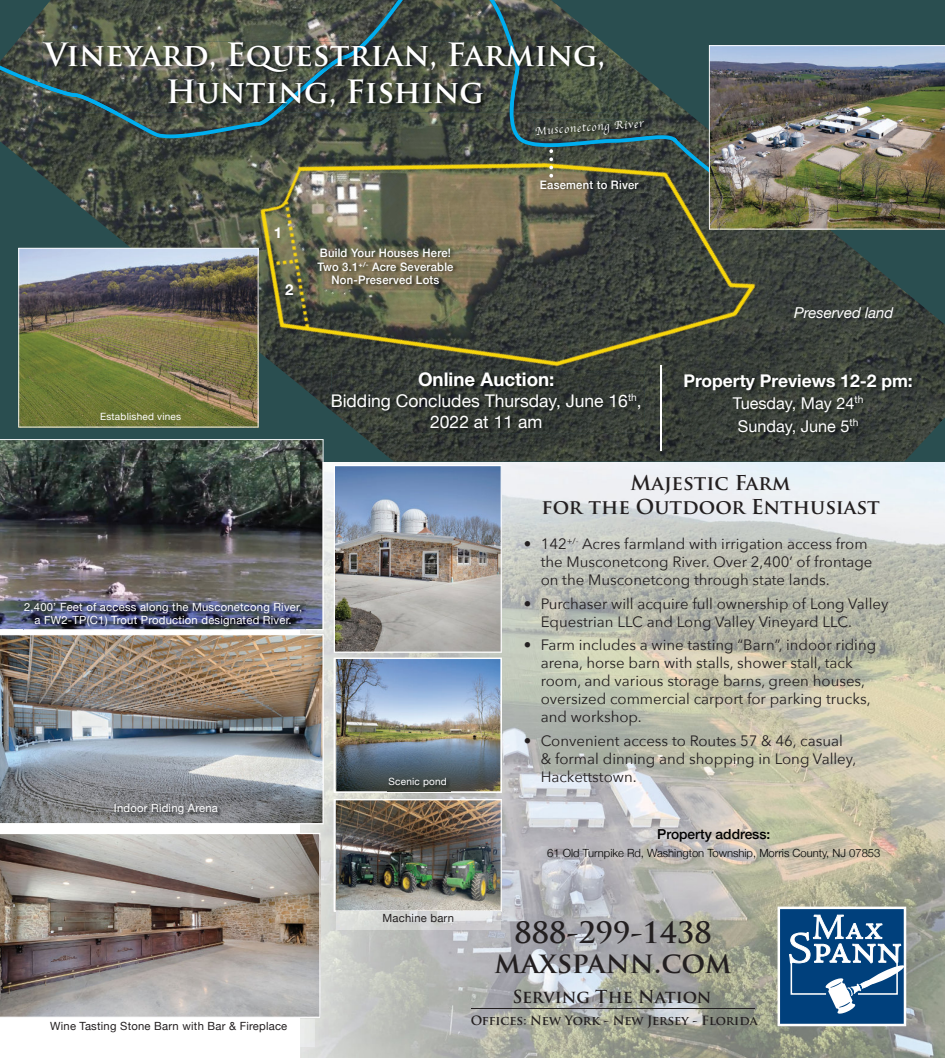
<style>
.page{position:relative;width:945px;height:1058px;background:#fff}
.page>*{position:absolute;margin:0;border:0;box-sizing:border-box;transform-origin:0 0}
.t1{font:700 31.25px/37.5px "Trajan Pro";color:#fff;text-align:center}
.t2{font:700 28.75px/30px "Trajan Pro";color:#231f20;text-align:center}
.t3{font:700 20px/24px "Trajan Pro";color:#231f20;text-align:center}
.t4{font:700 18.75px "Helvetica Neue";color:#fff}
.t5{font:17.5px/21.2px "Helvetica Neue";color:#fff;text-align:center}
.t6{font:700 17.5px "Helvetica Neue";color:#fff}
.t7{font:700 17.5px "Trajan Pro";letter-spacing:-.01em;color:#231f20}
.t8{font:16.25px/22.5px "Helvetica Neue";color:#fff;text-align:center}
.t9{font:15px/18px "Avenir Next";color:#231f20}
.t10{font:italic 15px "Helvetica Neue";color:#fff}
.t11{font:700 15px "Helvetica Neue";color:#fff}
.t12{font:500 13.75px "Helvetica Neue";color:#000}
.t13{font:700 12.5px "Trajan Pro";letter-spacing:-.02em;color:#231f20}
.t14{font:500 11.75px/13.5px "Helvetica Neue";letter-spacing:.02em;color:#fff;text-align:center;scale:.96 1}
.t15{font:11.75px "Apple Chancery";color:#fff;scale:.96 1}
.t16{font:11.25px/13.5px "Helvetica Neue";letter-spacing:.02em;color:#fff;text-align:center}
.t17{font:300 11.25px "Helvetica Neue";color:#000}
.t18{font:11.25px "Helvetica Neue";letter-spacing:.02em;color:#231f20}
.t19{font:10px "Helvetica Neue";letter-spacing:.02em;color:#fff}
</style>
<div class="page">
<img style="left:300px;top:461px;width:645px;height:212px">
<img style="left:300px;top:673px;width:42px;height:385px">
<img style="left:472px;top:673px;width:473px;height:385px">
<img style="left:342px;top:793px;width:130px;height:265px">
<img style="left:0;top:0;width:945px;height:461px">
<img style="left:0;top:634px;width:324px;height:190px">
<svg style="left:0;top:832px;width:321px;height:185px;background:#9c938e"></svg>
<svg style="left:0;top:439px;width:324px;height:191px;background:#4e504f"></svg>
<img style="left:336px;top:911px;width:165px;height:18px">
<img style="left:334px;top:799px;width:168px;height:112px">
<img style="left:334px;top:465px;width:168px;height:327px">
<img style="left:18px;top:248px;width:241px;height:179px">
<svg style="left:0;top:0;width:833px;height:218px;background:#49564b"></svg>
<img style="left:709px;top:45px;width:236px;height:184px">
<hr style="left:472px;top:1007px;width:283px;height:1px;background:#231f20">
<svg style="left:778px;top:906px;width:128px;height:120px"></svg>
<img style="left:114px;top:803px;width:108px;height:16px">
<img style="left:24px;top:602px;width:276px;height:27px">
<img style="left:300px;top:602px;width:6px;height:27px">
<img style="left:24px;top:629px;width:282px;height:1px">
<img style="left:388px;top:777px;width:63px;height:14px">
<img style="left:317px;top:248px;width:141px;height:40px">
<img style="left:540px;top:179px;width:103px;height:14px">
<img style="left:535px;top:120px;width:113px;height:19px">
<img style="left:618px;top:136px;width:30px;height:3px">
<img style="left:300px;top:1019px;width:15px;height:27px">
<img style="left:684px;top:374px;width:233px;height:65px">
<img style="left:332px;top:372px;width:313px;height:61px">
<img style="left:519px;top:41px;width:89px;height:71px">
<img style="left:42px;top:41px;width:477px;height:71px">
<hr style="left:661px;top:365px;width:1px;height:85px;background:#fff">
<svg style="left:549px;top:149px;width:4px;height:29px"></svg>
<h1 class="t1" style="left:45px;top:36px;width:562px">Vineyard, Equestrian, Farming,<br>Hunting, Fishing</h1>
<p class="t15" style="left:535px;top:122px;width:114px;rotate:-4deg">Musconetcong River</p>
<p class="t11" style="left:274px;top:221px;width:10px">1</p>
<p class="t11" style="left:285px;top:277px;width:10px">2</p>
<p class="t14" style="left:317px;top:245px;width:143px">Build Your Houses Here!<br>Two 3.1<sup>+/-</sup> Acre Severable<br>Non-Preserved Lots</p>
<p class="t14" style="left:540px;top:177px;width:104px">Easement to River</p>
<p class="t10" style="left:794px;top:302px;width:101px">Preserved land</p>
<p class="t19" style="left:100px;top:409px;width:82px">Established vines</p>
<p class="t16" style="left:24px;top:600px;width:280px">2,400’ Feet of access along the Musconetcong River, a FW2-TP(C1) Trout Production designated River.</p>
<p class="t16" style="left:114px;top:802px;width:106px">Indoor Riding Arena</p>
<p class="t4" style="left:418px;top:364px;width:138px">Online Auction:</p>
<p class="t5" style="left:331px;top:391px;width:313px">Bidding Concludes Thursday, June 16<sup>th</sup>,<br>2022 at 11 am</p>
<p class="t6" style="left:683px;top:366px;width:231px">Property Previews 12-2 pm:</p>
<p class="t8" style="left:733px;top:393px;width:132px">Tuesday, May 24<sup>th<br></sup>Sunday, June 5<sup>th</sup></p>
<p class="t19" style="left:389px;top:774px;width:60px">Scenic pond</p>
<h3 class="t3" style="left:541px;top:471px;width:340px">Majestic Farm<br>for the Outdoor Enthusiast</h3>
<p class="t9" style="left:541px;top:534px;width:333px;text-indent:-17px">• 142<sup>+/-</sup> Acres farmland with irrigation access from the Musconetcong River. Over 2,400’ of frontage on the Musconetcong through state lands.</p>
<p class="t9" style="left:541px;top:594px;width:349px;text-indent:-17px">• Purchaser will acquire full ownership of Long Valley<br>Equestrian LLC and Long Valley Vineyard LLC.</p>
<p class="t9" style="left:541px;top:635px;width:337px;text-indent:-17px">• Farm includes a wine tasting “Barn”, indoor riding arena, horse barn with stalls, shower stall, tack room, and various storage barns, green houses, oversized commercial carport for parking trucks, and workshop.</p>
<p class="t9" style="left:541px;top:731px;width:317px;text-indent:-17px">• Convenient access to Routes 57 &amp; 46, casual &amp; formal dinning and shopping in Long Valley,<br>Hackettstown.</p>
<p class="t12" style="left:657px;top:823px;width:115px">Property address:</p>
<p class="t17" style="left:547px;top:843px;width:335px">61 Old Turnpike Rd, Washington Township, Morris County, NJ 07853</p>
<p class="t18" style="left:50px;top:1017px;width:239px">Wine Tasting Stone Barn with Bar &amp; Fireplace</p>
<p class="t18" style="left:383px;top:910px;width:73px">Machine barn</p>
<h2 class="t2" style="left:494px;top:918px;width:239px">888-299-1438 maxspann.com</h2>
<p class="t7" style="left:512px;top:985px;width:201px">Serving The Nation</p>
<p class="t13" style="left:471px;top:1013px;width:288px">Offices: New York - New Jersey - Florida</p>
</div>
